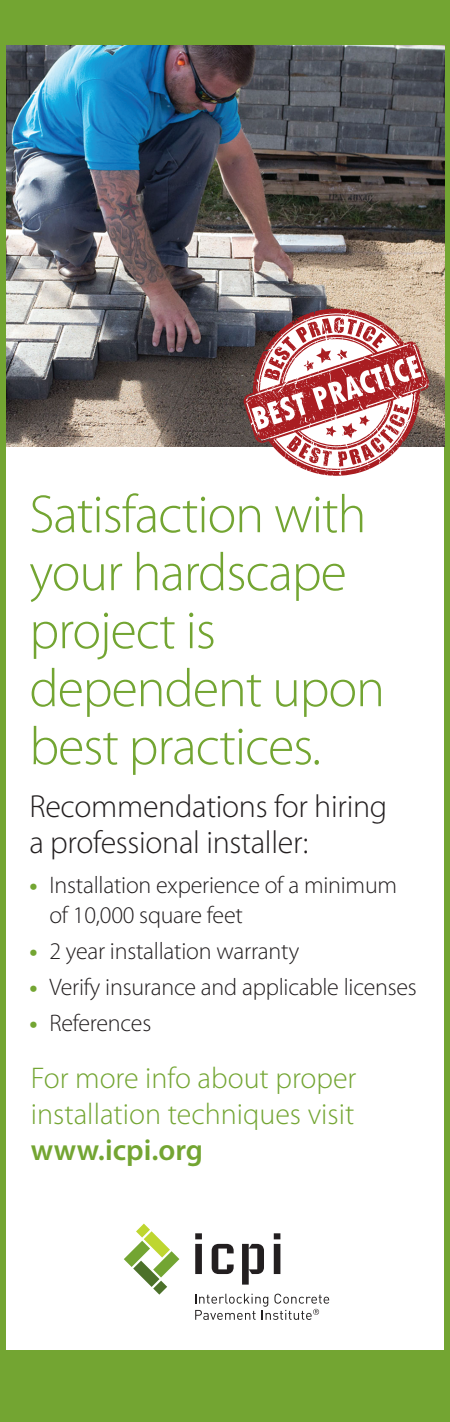
<style>
.page{position:relative;width:450px;height:1422px;background:#fff}
.page>*{position:absolute;margin:0;border:0;box-sizing:border-box;transform-origin:0 0}
.t1{font:300 54px/58px "Myriad Pro";letter-spacing:-.02em;color:#73a532}
.t2{font:300 32px/36px "Myriad Pro";letter-spacing:-.01em;color:#231f20}
.t3{font:300 30px/36px "Myriad Pro";color:#73a532}
.t4{font:600 30px "Myriad Pro";color:#73a532}
.t5{font:300 24px/30px "Myriad Pro";letter-spacing:-.01em;color:#231f20}
.s1{font-weight:700;color:#73a532}
</style>
<div class="page">
<div style="left:0;top:0;width:450px;height:1422px;border:6px solid #73a532"></div>
<svg style="left:124px;top:1224px;width:55px;height:71px"></svg>
<svg style="left:195px;top:1233px;width:7px;height:41px"></svg>
<svg style="left:212px;top:1244px;width:22px;height:30px"></svg>
<svg style="left:242px;top:1244px;width:22px;height:41px"></svg>
<svg style="left:274px;top:1233px;width:6px;height:41px"></svg>
<svg style="left:195px;top:1294px;width:134px;height:26px"></svg>
<img style="left:6px;top:45px;width:438px;height:402px">
<svg style="left:244px;top:309px;width:185px;height:167px"></svg>
<div style="left:4px;top:3px;width:443px;height:42px;background:#73a532"></div>
<div style="left:4px;top:1350px;width:440px;height:70px;background:#73a532"></div>
<h1 class="t1" style="left:29px;top:485px;width:357px">Satisfaction with your hardscape project is dependent upon best practices.</h1>
<h2 class="t2" style="left:29px;top:788px;width:359px">Recommendations for hiring a professional installer:</h2>
<p class="t5" style="left:49px;top:870px;width:349px;text-indent:-20px"><span class="s1">•</span> Installation experience of a minimum of 10,000 square feet</p>
<p class="t5" style="left:29px;top:936px;width:271px"><span class="s1">•</span> 2 year installation warranty</p>
<p class="t5" style="left:29px;top:972px;width:389px"><span class="s1">•</span> Verify insurance and applicable licenses</p>
<p class="t5" style="left:29px;top:1008px;width:123px"><span class="s1">•</span> References</p>
<p class="t3" style="left:31px;top:1060px;width:327px">For more info about proper installation techniques visit</p>
<p class="t4" style="left:31px;top:1131px;width:174px">www.icpi.org</p>
</div>
